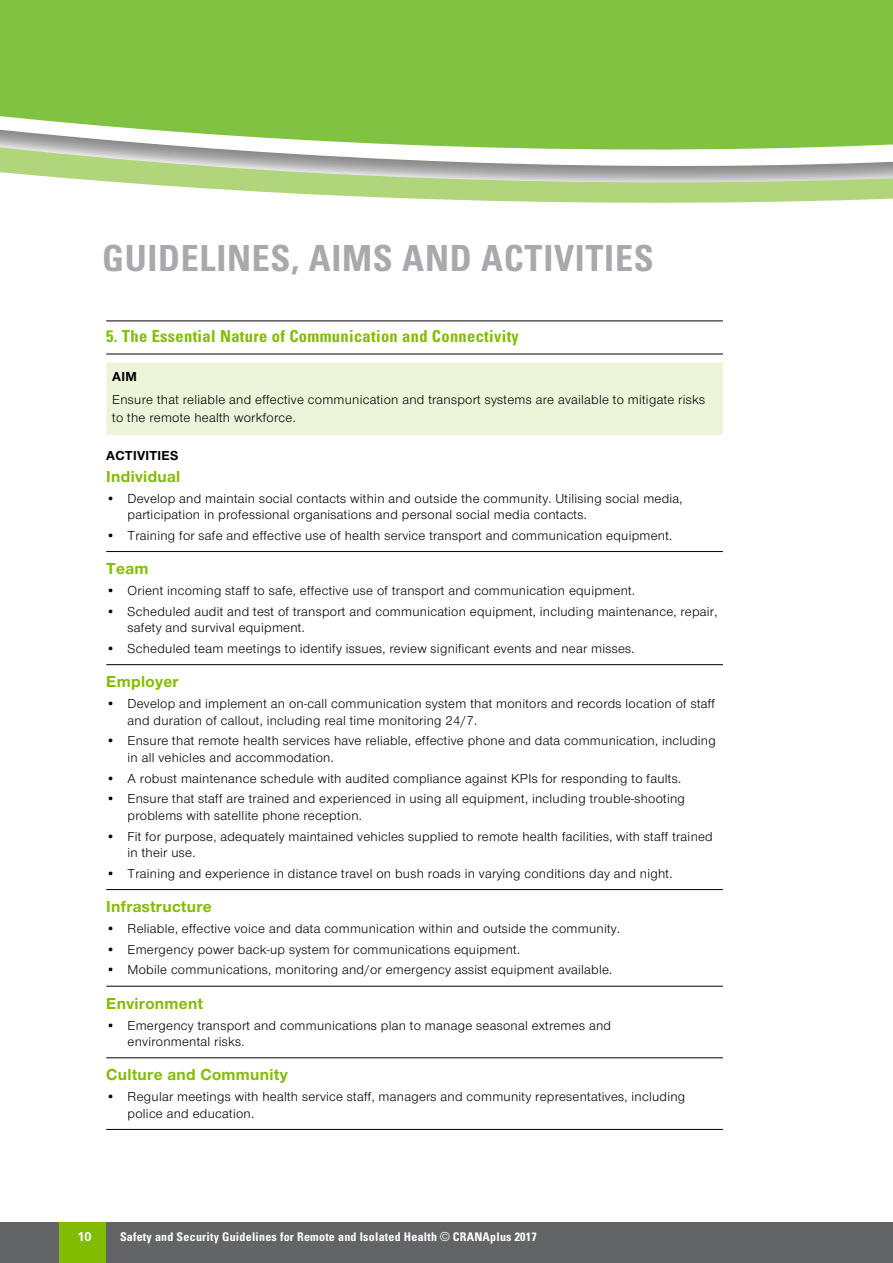
<style>
.page{position:relative;width:893px;height:1263px;background:#fff}
.page>*{position:absolute;margin:0;border:0;box-sizing:border-box;transform-origin:0 0}
.t1{font:700 condensed 36px "Univers";letter-spacing:.02em;color:#a7a9ac}
.t2{font:700 16.5px "Nimbus San Nov T";letter-spacing:.02em;color:#82bc00}
.t3{font:700 condensed 16.5px "Univers";letter-spacing:.02em;color:#82bc00}
.t4{font:13.5px/16.5px "Nimbus San Nov T";letter-spacing:.02em;color:#000}
.t5{font:700 13.5px "Nimbus San Nov T";letter-spacing:.02em;color:#000}
.t6{font:700 12.75px "Frutiger";color:#fff}
.t7{font:700 condensed 12px "Univers";letter-spacing:.02em;color:#fff}
.s1{font-family:"Helvetica";font-weight:400}
</style>
<div class="page">
<div style="left:0;top:0;width:893px;height:44px;background:#80c342"></div>
<svg style="left:0;top:44px;width:893px;height:159px;background:#9ecc71"></svg>
<div style="left:0;top:1223px;width:893px;height:40px;background:#636466"></div>
<div style="left:60px;top:1223px;width:46px;height:40px;background:#82bc00"></div>
<hr style="left:106px;top:320px;width:617px;height:1px;background:#000">
<hr style="left:106px;top:354px;width:617px;height:1px;background:#000">
<hr style="left:106px;top:551px;width:617px;height:1px;background:#000">
<hr style="left:106px;top:664px;width:617px;height:1px;background:#000">
<hr style="left:106px;top:889px;width:617px;height:1px;background:#000">
<hr style="left:106px;top:986px;width:617px;height:1px;background:#000">
<hr style="left:106px;top:1057px;width:617px;height:1px;background:#000">
<hr style="left:106px;top:1129px;width:617px;height:1px;background:#000">
<div style="left:106px;top:362px;width:617px;height:73px;background:#ecf5d9"></div>
<h1 class="t1" style="left:102px;top:236px;width:553px">GUIDELINES, AIMS AND ACTIVITIES</h1>
<p class="t3" style="left:106px;top:326px;width:414px">5. The Essential Nature of Communication and Connectivity</p>
<p class="t5" style="left:112px;top:369px;width:26px">AIM</p>
<p class="t4" style="left:112px;top:391px;width:594px;line-height:18px">Ensure that reliable and effective communication and transport systems are available to mitigate risks to the remote health workforce.</p>
<p class="t5" style="left:106px;top:447px;width:74px">ACTIVITIES</p>
<p class="t2" style="left:106px;top:467px;width:76px">Individual</p>
<p class="t4" style="left:128px;top:490px;width:556px;text-indent:-21px">• Develop and maintain social contacts within and outside the community. Utilising social media, participation in professional organisations and personal social media contacts.</p>
<p class="t4" style="left:106px;top:527px;width:567px">• Training for safe and effective use of health service transport and communication equipment.</p>
<p class="t2" style="left:106px;top:559px;width:44px">Team</p>
<p class="t4" style="left:106px;top:582px;width:530px">• Orient incoming staff to safe, effective use of transport and communication equipment.</p>
<p class="t4" style="left:128px;top:603px;width:591px;text-indent:-21px">• Scheduled audit and test of transport and communication equipment, including maintenance, repair, safety and survival equipment.</p>
<p class="t4" style="left:106px;top:640px;width:530px">• Scheduled team meetings to identify issues, review significant events and near misses.</p>
<p class="t2" style="left:106px;top:672px;width:74px">Employer</p>
<p class="t4" style="left:128px;top:695px;width:589px;text-indent:-21px">• Develop and implement an on-call communication system that monitors and records location of staff and duration of callout, including real time monitoring 24/7.</p>
<p class="t4" style="left:128px;top:733px;width:590px;text-indent:-21px">• Ensure that remote health services have reliable, effective phone and data communication, including in all vehicles and accommodation.</p>
<p class="t4" style="left:106px;top:770px;width:576px">• A robust maintenance schedule with audited compliance against KPIs for responding to faults.</p>
<p class="t4" style="left:128px;top:791px;width:559px;text-indent:-21px">• Ensure that staff are trained and experienced in using all equipment, including trouble-shooting problems with satellite phone reception.</p>
<p class="t4" style="left:128px;top:828px;width:587px;text-indent:-21px">• Fit for purpose, adequately maintained vehicles supplied to remote health facilities, with staff trained in their use.</p>
<p class="t4" style="left:106px;top:865px;width:568px">• Training and experience in distance travel on bush roads in varying conditions day and night.</p>
<p class="t2" style="left:106px;top:897px;width:107px">Infrastructure</p>
<p class="t4" style="left:106px;top:920px;width:515px">• Reliable, effective voice and data communication within and outside the community.</p>
<p class="t4" style="left:106px;top:941px;width:415px">• Emergency power back-up system for communications equipment.</p>
<p class="t4" style="left:106px;top:962px;width:507px">• Mobile communications, monitoring and/or emergency assist equipment available.</p>
<p class="t2" style="left:106px;top:993px;width:98px">Environment</p>
<p class="t4" style="left:128px;top:1017px;width:485px;text-indent:-21px">• Emergency transport and communications plan to manage seasonal extremes and environmental risks.</p>
<p class="t2" style="left:106px;top:1065px;width:183px">Culture and Community</p>
<p class="t4" style="left:128px;top:1088px;width:559px;text-indent:-21px">• Regular meetings with health service staff, managers and community representatives, including police and education.</p>
<p class="t6" style="left:77px;top:1229px;width:16px">10</p>
<p class="t7" style="left:120px;top:1229px;width:418px">Safety and Security Guidelines for Remote and Isolated Health <span class="s1">©</span> CRANAplus 2017</p>
</div>
